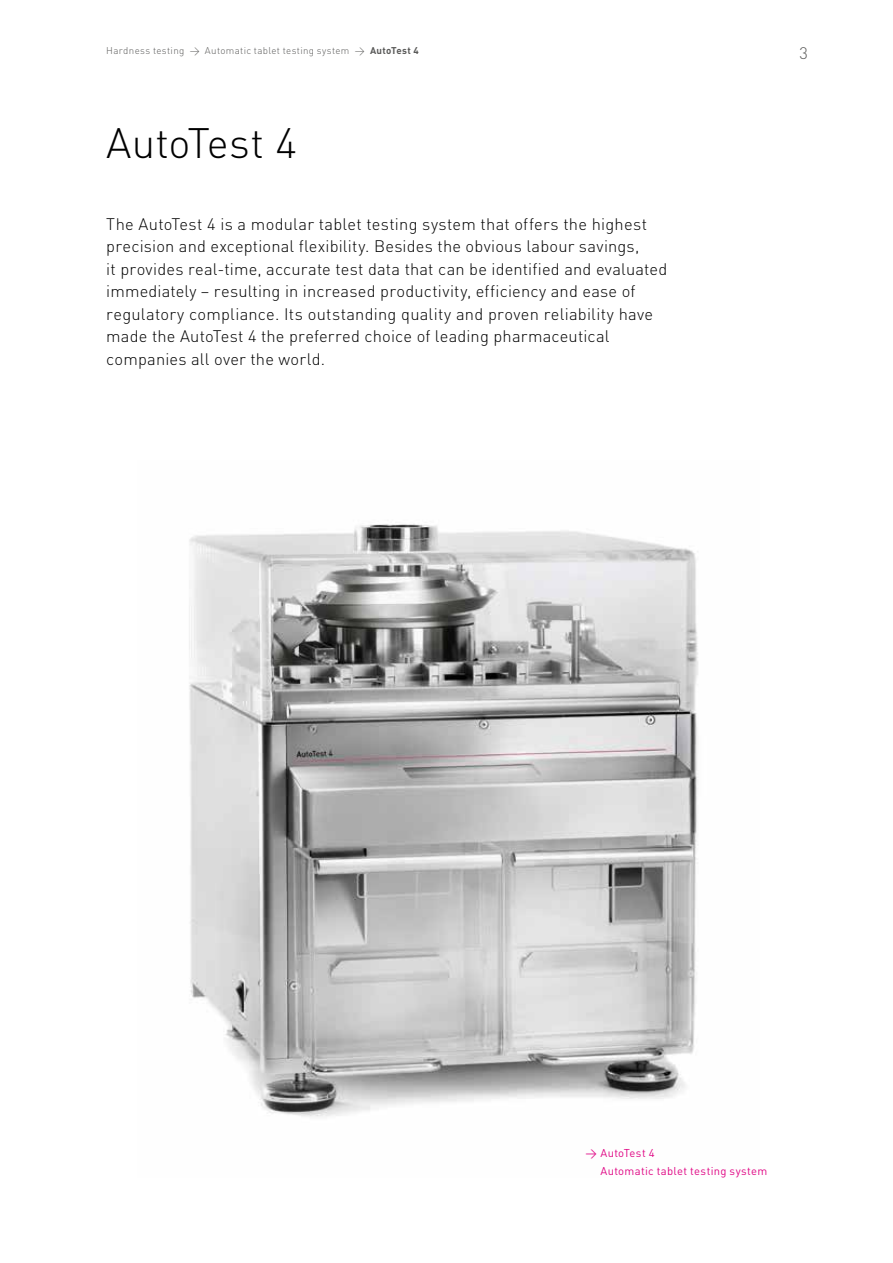
<style>
.page{position:relative;width:893px;height:1263px;background:#fff}
.page>*{position:absolute;margin:0;border:0;box-sizing:border-box;transform-origin:0 0}
.t1{font:300 42px "DIN";letter-spacing:.005em;color:#000}
.t2{font:300 16.5px/22.5px "DIN";letter-spacing:.01em;color:#000}
.t3{font:300 16.5px "DIN";color:#5a5a59}
.t4{font:11.25px/18px "DIN";letter-spacing:.03em;color:#e00785}
.t5{font:300 9.75px "DIN";letter-spacing:.035em;color:#5a5a59}
.s1{font-weight:700}
</style>
<div class="page">
<img style="left:189px;top:524px;width:509px;height:593px">
<p class="t5" style="left:106px;top:44px;width:314px">Hardness testing &gt; Automatic tablet testing system &gt; <span class="s1">AutoTest 4</span></p>
<h1 class="t1" style="left:106px;top:117px;width:192px">AutoTest 4</h1>
<p class="t2" style="left:106px;top:212px;width:562px">The AutoTest 4 is a modular tablet testing system that offers the highest precision and exceptional flexibility. Besides the obvious labour savings,<br>it provides real-time, accurate test data that can be identified and evaluated immediately – resulting in increased productivity, efficiency and ease of regulatory compliance. Its outstanding quality and proven reliability have made the AutoTest 4 the preferred choice of leading pharmaceutical companies all over the world.</p>
<p class="t3" style="left:799px;top:42px;width:10px">3</p>
<p class="t4" style="left:600px;top:1143px;width:168px;text-indent:-15px">&gt; AutoTest 4<br>Automatic tablet testing system</p>
</div>
